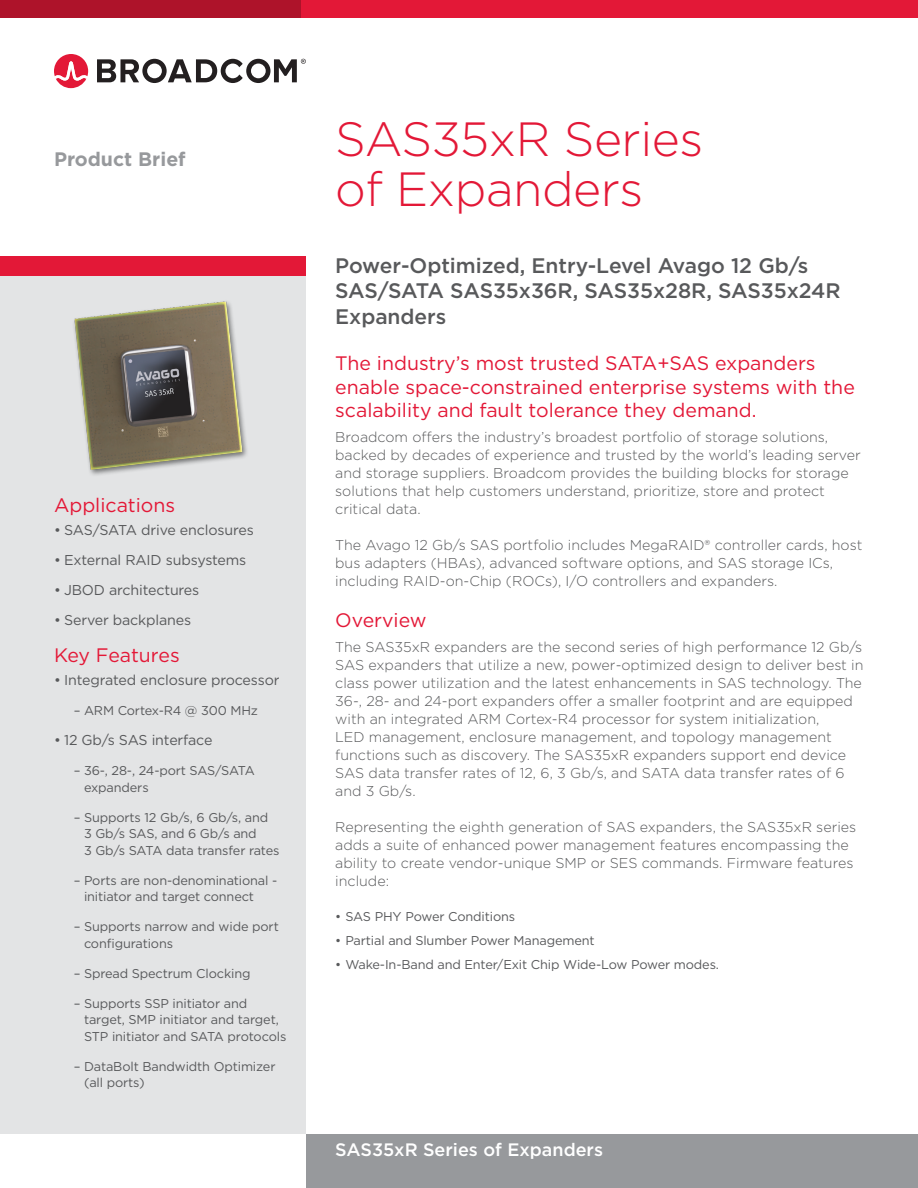
<style>
.page{position:relative;width:918px;height:1188px;background:#fff}
.page>*{position:absolute;margin:0;border:0;box-sizing:border-box;transform-origin:0 0}
.Main_Product_Head{font:300 48px "Gotham";letter-spacing:-.01em;color:#e31837}
.Main_Product_Subhead{font:500 21px/25.2px "Gotham";letter-spacing:-.005em;color:#58595b}
.Benefits_Features_He{font:19.5px/23.4px "Gotham";color:#e31837}
.Back__Product_Brief{font:700 19.5px "Gotham";color:#97999c}
.Body_Copy_Head{font:19.5px "Gotham";color:#e31837}
.Footer_text{font:500 18px "Gotham";color:#fff}
.Body_Copy{font:300 14.25px/18px "Gotham";color:#58595b}
.t1{font:14.25px "Gotham";letter-spacing:-.01em;color:#58595b}
.t2{font:12.75px/16.5px "Gotham";letter-spacing:-.01em;color:#58595b}
</style>
<div class="page">
<div style="left:0;top:256px;width:306px;height:878px;background:#e3e4e5"></div>
<div style="left:0;top:256px;width:306px;height:20px;background:#e31837"></div>
<div style="left:306px;top:1134px;width:612px;height:54px;background:#97999c"></div>
<div style="left:0;top:0;width:707px;height:18px;background:#ae132a"></div>
<div style="left:302px;top:0;width:616px;height:18px;background:#e31837"></div>
<svg style="left:97px;top:59px;width:209px;height:24px"></svg>
<svg style="left:54px;top:54px;width:34px;height:34px"></svg>
<img style="left:74px;top:301px;width:173px;height:174px">
<p class="Back__Product_Brief" style="left:54px;top:146px;width:133px">Product Brief</p>
<p class="Benefits_Features_He" style="left:54px;top:493px;width:123px">Applications</p>
<p class="t1" style="left:54px;top:521px;width:201px">• SAS/SATA drive enclosures</p>
<p class="t1" style="left:54px;top:551px;width:194px">• External RAID subsystems</p>
<p class="t1" style="left:54px;top:581px;width:147px">• JBOD architectures</p>
<p class="t1" style="left:54px;top:611px;width:139px">• Server backplanes</p>
<p class="Benefits_Features_He" style="left:54px;top:643px;width:127px">Key Features</p>
<p class="t1" style="left:54px;top:671px;width:227px">• Integrated enclosure processor</p>
<p class="t2" style="left:74px;top:702px;width:186px">– ARM Cortex-R4 @ 300 MHz</p>
<p class="t1" style="left:54px;top:731px;width:160px">• 12 Gb/s SAS interface</p>
<p class="t2" style="left:84px;top:762px;width:172px;text-indent:-10px">– 36-, 28-, 24-port SAS/SATA expanders</p>
<p class="t2" style="left:84px;top:809px;width:197px;text-indent:-10px">– Supports 12 Gb/s, 6 Gb/s, and<br>3 Gb/s SAS, and 6 Gb/s and<br>3 Gb/s SATA data transfer rates</p>
<p class="t2" style="left:84px;top:872px;width:195px;text-indent:-10px">– Ports are non-denominational - initiator and target connect</p>
<p class="t2" style="left:84px;top:918px;width:196px;text-indent:-10px">– Supports narrow and wide port configurations</p>
<p class="t2" style="left:74px;top:965px;width:178px">– Spread Spectrum Clocking</p>
<p class="t2" style="left:84px;top:995px;width:204px;text-indent:-10px">– Supports SSP initiator and target, SMP initiator and target,<br>STP initiator and SATA protocols</p>
<p class="t2" style="left:84px;top:1058px;width:193px;text-indent:-10px">– DataBolt Bandwidth Optimizer (all ports)</p>
<p class="Main_Product_Head" style="left:335px;top:109px;width:370px">SAS35xR Series</p>
<p class="Main_Product_Head" style="left:335px;top:158px;width:310px">of Expanders</p>
<p class="Main_Product_Subhead" style="left:335px;top:253px;width:507px">Power-Optimized, Entry-Level Avago 12 Gb/s<br>SAS/SATA SAS35x36R, SAS35x28R, SAS35x24R<br>Expanders</p>
<p class="Benefits_Features_He" style="left:335px;top:351px;width:521px">The industry’s most trusted SATA+SAS expanders enable space-constrained enterprise systems with the scalability and fault tolerance they demand.</p>
<p class="Body_Copy" style="left:335px;top:427px;width:527px">Broadcom offers the industry’s broadest portfolio of storage solutions, backed by decades of experience and trusted by the world’s leading server and storage suppliers. Broadcom provides the building blocks for storage solutions that help customers understand, prioritize, store and protect critical data.</p>
<p class="Body_Copy" style="left:335px;top:535px;width:529px">The Avago 12 Gb/s SAS portfolio includes MegaRAID® controller cards, host bus adapters (HBAs), advanced software options, and SAS storage ICs, including RAID-on-Chip (ROCs), I/O controllers and expanders.</p>
<p class="Body_Copy_Head" style="left:335px;top:608px;width:93px">Overview</p>
<p class="Body_Copy" style="left:335px;top:638px;width:530px">The SAS35xR expanders are the second series of high performance 12 Gb/s SAS expanders that utilize a new, power-optimized design to deliver best in class power utilization and the latest enhancements in SAS technology. The 36-, 28- and 24-port expanders offer a smaller footprint and are equipped with an integrated ARM Cortex-R4 processor for system initialization,<br>LED management, enclosure management, and topology management functions such as discovery. The SAS35xR expanders support end device SAS data transfer rates of 12, 6, 3 Gb/s, and SATA data transfer rates of 6 and 3 Gb/s.</p>
<p class="Body_Copy" style="left:335px;top:818px;width:523px">Representing the eighth generation of SAS expanders, the SAS35xR series adds a suite of enhanced power management features encompassing the ability to create vendor-unique SMP or SES commands. Firmware features include:</p>
<p class="t2" style="left:335px;top:908px;width:181px">• SAS PHY Power Conditions</p>
<p class="t2" style="left:335px;top:932px;width:261px">• Partial and Slumber Power Management</p>
<p class="t2" style="left:335px;top:956px;width:385px">• Wake-In-Band and Enter/Exit Chip Wide-Low Power modes.</p>
<p class="Footer_text" style="left:335px;top:1138px;width:269px">SAS35xR Series of Expanders</p>
</div>
